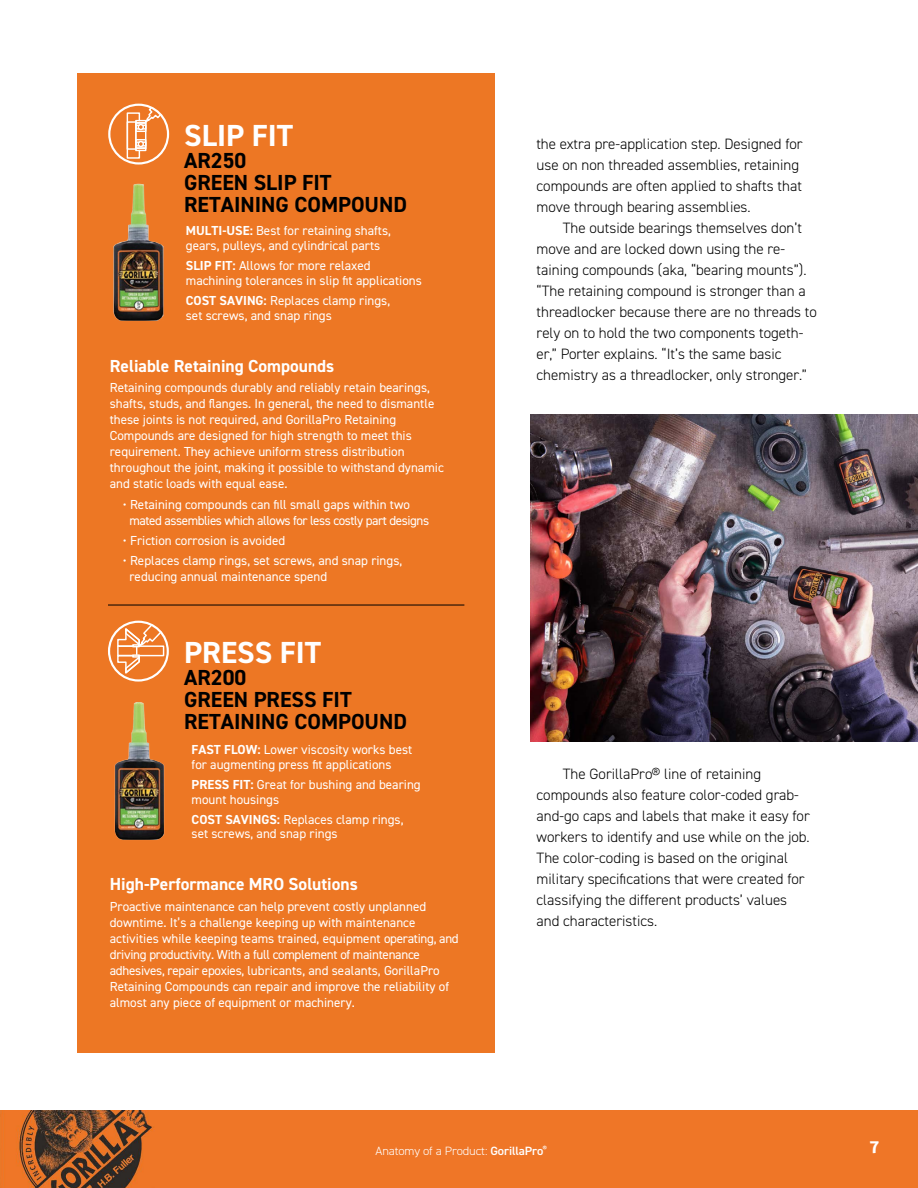
<style>
.page{position:relative;width:918px;height:1188px;background:#fff}
.page>*{position:absolute;margin:0;border:0;box-sizing:border-box;transform-origin:0 0}
.t1{font:700 30.6px "DIN2014";color:#fff}
.t2{font:700 21.9px/21.9px "DIN2014";color:#000}
.t3{font:700 18px "Depot New";color:#fff;scale:1.05 1}
.t4{font:700 17.4px "DIN2014";color:#fff}
.t5{font:300 15px/21px "DIN2014";color:#000}
.t6{font:13.05px/16px "DIN2014";color:#fff}
.t7{font:13.05px/16px "DIN2014";letter-spacing:-.035em;color:#fff}
.t8{font:300 12px "DIN2014";letter-spacing:-.01em;color:#fff;scale:1.05 1}
.s1{font-weight:700}
.s2{font-weight:600}
</style>
<div class="page">
<img style="left:0;top:1110px;width:918px;height:78px">
<img style="left:530px;top:414px;width:388px;height:328px">
<div style="left:77px;top:74px;width:418px;height:979px;background:#ed7724"></div>
<img style="left:113px;top:183px;width:51px;height:138px">
<img style="left:114px;top:702px;width:50px;height:138px">
<div style="left:108px;top:621px;width:61px;height:61px;border:2px solid #fff;border-radius:50%"></div>
<div style="left:138px;top:645px;width:26px;height:11px;border:1px solid #fff"></div>
<svg style="left:116px;top:623px;width:47px;height:53px"></svg>
<div style="left:108px;top:104px;width:61px;height:61px;border:2px solid #fff;border-radius:50%"></div>
<svg style="left:126px;top:106px;width:37px;height:53px"></svg>
<hr style="left:108px;top:605px;width:356px;height:1px;background:#000">
<h1 class="t1" style="left:184px;top:115px;width:111px">SLIP FIT</h1>
<h2 class="t2" style="left:184px;top:149px;width:224px">AR250<br>GREEN SLIP FIT<br>RETAINING COMPOUND</h2>
<p class="t6" style="left:186px;top:223px;width:207px;line-height:14.5px"><span class="s1">MULTI-USE:</span> Best for retaining shafts, gears, pulleys, and cylindrical parts</p>
<p class="t6" style="left:186px;top:258px;width:237px;line-height:14.5px"><span class="s1">SLIP FIT:</span> Allows for more relaxed machining tolerances in slip fit applications</p>
<p class="t6" style="left:186px;top:293px;width:206px;line-height:14.5px"><span class="s1">COST SAVING:</span> Replaces clamp rings, set screws, and snap rings</p>
<h3 class="t4" style="left:110px;top:354px;width:226px">Reliable Retaining Compounds</h3>
<p class="t6" style="left:110px;top:380px;width:336px">Retaining compounds durably and reliably retain bearings, shafts, studs, and flanges. In general, the need to dismantle these joints is not required, and GorillaPro Retaining Compounds are designed for high strength to meet this requirement. They achieve uniform stress distribution throughout the joint, making it possible to withstand dynamic and static loads with equal ease.</p>
<p class="t7" style="left:129px;top:496px;width:301px;text-indent:-7px">• Retaining compounds can fill small gaps within two mated assemblies which allows for less costly part designs</p>
<p class="t6" style="left:123px;top:532px;width:164px">• Friction corrosion is avoided</p>
<p class="t6" style="left:129px;top:553px;width:274px;text-indent:-7px">• Replaces clamp rings, set screws, and snap rings, reducing annual maintenance spend</p>
<h1 class="t1" style="left:184px;top:632px;width:139px">PRESS FIT</h1>
<h2 class="t2" style="left:184px;top:666px;width:224px">AR200<br>GREEN PRESS FIT<br>RETAINING COMPOUND</h2>
<p class="t6" style="left:192px;top:742px;width:222px;line-height:14.5px"><span class="s1">FAST FLOW:</span> Lower viscosity works best for augmenting press fit applications</p>
<p class="t6" style="left:192px;top:777px;width:231px;line-height:14.5px"><span class="s1">PRESS FIT:</span> Great for bushing and bearing mount housings</p>
<p class="t6" style="left:192px;top:812px;width:213px;line-height:14.5px"><span class="s1">COST SAVINGS:</span> Replaces clamp rings, set screws, and snap rings</p>
<h3 class="t4" style="left:110px;top:873px;width:250px">High-Performance MRO Solutions</h3>
<p class="t6" style="left:110px;top:898px;width:350px">Proactive maintenance can help prevent costly unplanned downtime. It’s a challenge keeping up with maintenance activities while keeping teams trained, equipment operating, and driving productivity. With a full complement of maintenance adhesives, repair epoxies, lubricants, and sealants, GorillaPro Retaining Compounds can repair and improve the reliability of almost any piece of equipment or machinery.</p>
<p class="t5" style="left:537px;top:133px;width:268px">the extra pre-application step. Designed for use on non threaded assemblies, retaining compounds are often applied to shafts that move through bearing assemblies.</p>
<p class="t5" style="left:537px;top:217px;width:282px;text-indent:26px">The outside bearings themselves don’t move and are locked down using the re&shy;taining compounds (aka, “bearing mounts”). “The retaining compound is stronger than a threadlocker because there are no threads to rely on to hold the two components togeth&shy;er,” Porter explains. “It’s the same basic chemistry as a threadlocker, only stronger.”</p>
<p class="t5" style="left:537px;top:763px;width:275px;text-indent:26px">The GorillaPro® line of retaining compounds also feature color-coded grab&shy;and-go caps and labels that make it easy for workers to identify and use while on the job.<br>The color-coding is based on the original military specifications that were created for classifying the different products’ values and characteristics.</p>
<p class="t8" style="left:376px;top:1143px;width:165px">Anatomy of a Product: <span class="s2">GorillaPro</span><sup>®</sup></p>
<h3 class="t3" style="left:870px;top:1135px;width:10px">7</h3>
</div>
